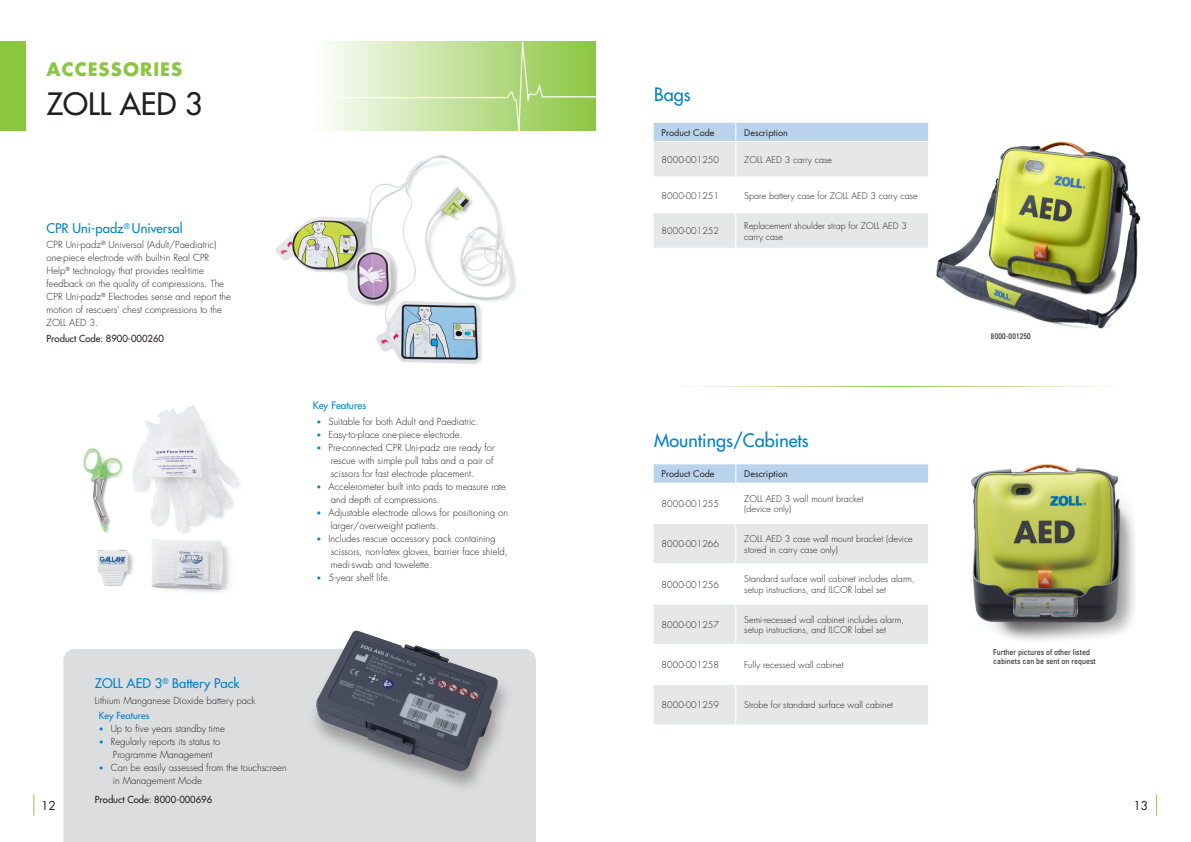
<style>
.page{position:relative;width:1191px;height:842px;background:#fff}
.page>*{position:absolute;margin:0;border:0;box-sizing:border-box;transform-origin:0 0}
.t1{font:500 30px "Futura Std";color:#231f20}
.t2{font:500 18px "Futura Std";color:#0082c8}
.t3{font:700 18px "Futura Std";letter-spacing:.06em;color:#8bc640}
.t4{font:500 13px "Futura Std";color:#0082c8}
.t5{font:12px "Futura Std";color:#231f20}
.t6{font:500 10px "Futura Std";color:#0082c8}
.t7{font:300 9.5px/13px "Futura Std";color:#231f20}
.t8{font:500 9.5px "Futura Std";color:#231f20}
.t9{font:500 9.5px "Futura Std";color:#0082c8}
.t10{font:300 9px/10.8px "Futura Std";color:#231f20}
.t11{font:9px "Futura Std";color:#231f20}
.t12{font:condensed 8px/9.6px "Univers LT Std";color:#231f20}
.t13{font:condensed 8px "Univers LT Std";letter-spacing:.02em;color:#231f20}
.s1{font-size:8px;color:#0082c8}
</style>
<div class="page">
<div style="left:63px;top:649px;width:473px;height:193px;background:#dcdddf"></div>
<div style="left:0;top:42px;width:25px;height:89px;background:#8bc640"></div>
<svg style="left:326px;top:42px;width:178px;height:89px"></svg>
<hr style="left:69px;top:97px;width:436px;height:1px;background:#fff">
<img style="left:275px;top:155px;width:241px;height:209px">
<div style="left:307px;top:631px;width:206px;height:164px;background:#231f20;opacity:.36"></div>
<img style="left:316px;top:631px;width:182px;height:140px">
<img style="left:83px;top:404px;width:157px;height:189px">
<img style="left:936px;top:141px;width:205px;height:188px">
<img style="left:970px;top:463px;width:165px;height:177px">
<svg style="left:504px;top:41px;width:424px;height:207px"></svg>
<hr style="left:652px;top:141px;width:84px;height:1px;background:#fff">
<hr style="left:652px;top:142px;width:1px;height:34px;background:#fff">
<hr style="left:736px;top:141px;width:193px;height:1px;background:#fff">
<hr style="left:735px;top:142px;width:1px;height:34px;background:#fff">
<hr style="left:652px;top:176px;width:84px;height:1px;background:#fff">
<hr style="left:652px;top:177px;width:1px;height:35px;background:#fff">
<hr style="left:736px;top:176px;width:193px;height:1px;background:#fff">
<hr style="left:735px;top:177px;width:1px;height:35px;background:#fff">
<hr style="left:652px;top:212px;width:84px;height:1px;background:#fff">
<hr style="left:652px;top:213px;width:1px;height:35px;background:#fff">
<hr style="left:736px;top:212px;width:193px;height:1px;background:#fff">
<hr style="left:735px;top:213px;width:1px;height:35px;background:#fff">
<svg style="left:653px;top:524px;width:275px;height:200px;fill:#e6e7e9"></svg>
<svg style="left:653px;top:464px;width:276px;height:19px"></svg>
<hr style="left:735px;top:524px;width:1px;height:39px;background:#fff">
<hr style="left:652px;top:563px;width:84px;height:1px;background:#fff">
<hr style="left:736px;top:563px;width:193px;height:1px;background:#fff">
<hr style="left:735px;top:564px;width:1px;height:39px;background:#fff">
<hr style="left:652px;top:603px;width:84px;height:1px;background:#fff">
<hr style="left:736px;top:603px;width:193px;height:1px;background:#fff">
<hr style="left:735px;top:604px;width:1px;height:40px;background:#fff">
<hr style="left:652px;top:644px;width:84px;height:1px;background:#fff">
<hr style="left:736px;top:644px;width:193px;height:1px;background:#fff">
<hr style="left:735px;top:645px;width:1px;height:39px;background:#fff">
<hr style="left:652px;top:684px;width:84px;height:1px;background:#fff">
<hr style="left:736px;top:684px;width:193px;height:1px;background:#fff">
<hr style="left:735px;top:685px;width:1px;height:39px;background:#fff">
<svg style="left:33px;top:795px;width:1px;height:20px"></svg>
<svg style="left:1156px;top:795px;width:1px;height:20px"></svg>
<hr style="left:665px;top:386px;width:455px;height:1px;background:#8bc640">
<p class="t3" style="left:47px;top:57px;width:137px">ACCESSORIES</p>
<p class="t1" style="left:47px;top:85px;width:157px">ZOLL AED 3</p>
<p class="t2" style="left:654px;top:83px;width:38px">Bags</p>
<p class="t4" style="left:47px;top:220px;width:137px">CPR Uni-padz<sup>®</sup> Universal</p>
<p class="t7" style="left:47px;top:239px;width:186px">CPR Uni-padz<sup>®</sup> Universal (Adult/Paediatric) one-piece electrode with built-in Real CPR Help<sup>®</sup> technology that provides real-time feedback on the quality of compressions. The CPR Uni-padz<sup>®</sup> Electrodes sense and report the motion of rescuers’ chest compressions to the ZOLL AED 3.</p>
<p class="t8" style="left:47px;top:332px;width:119px">Product Code: 8900-000260</p>
<p class="t11" style="left:661px;top:127px;width:54px">Product Code</p>
<p class="t11" style="left:744px;top:127px;width:45px">Description</p>
<p class="t10" style="left:661px;top:155px;width:59px">8000-001250</p>
<p class="t10" style="left:744px;top:155px;width:89px">ZOLL AED 3 carry case</p>
<p class="t10" style="left:661px;top:190px;width:59px">8000-001251</p>
<p class="t10" style="left:744px;top:190px;width:175px">Spare battery case for ZOLL AED 3 carry case</p>
<p class="t10" style="left:661px;top:226px;width:59px">8000-001252</p>
<p class="t10" style="left:744px;top:220px;width:164px">Replacement shoulder strap for ZOLL AED 3 carry case</p>
<p class="t13" style="left:991px;top:331px;width:41px">8000-001250</p>
<p class="t6" style="left:313px;top:399px;width:55px">Key Features</p>
<p class="t7" style="left:316px;top:415px;width:164px"><span class="s1">•</span> Suitable for both Adult and Paediatric.</p>
<p class="t7" style="left:316px;top:428px;width:148px"><span class="s1">•</span> Easy-to-place one-piece electrode.</p>
<p class="t7" style="left:331px;top:441px;width:165px;text-indent:-14px"><span class="s1">•</span> Pre-connected CPR Uni-padz are ready for rescue with simple pull tabs and a pair of scissors for fast electrode placement.</p>
<p class="t7" style="left:331px;top:480px;width:177px;text-indent:-14px"><span class="s1">•</span> Accelerometer built into pads to measure rate and depth of compressions.</p>
<p class="t7" style="left:331px;top:506px;width:179px;text-indent:-14px"><span class="s1">•</span> Adjustable electrode allows for positioning on larger/overweight patients.</p>
<p class="t7" style="left:331px;top:532px;width:179px;text-indent:-14px"><span class="s1">•</span> Includes rescue accessory pack containing scissors, non-latex gloves, barrier face shield, medi-swab and towelette.</p>
<p class="t7" style="left:316px;top:571px;width:76px"><span class="s1">•</span> 5-year shelf life.</p>
<p class="t2" style="left:654px;top:429px;width:156px">Mountings/Cabinets</p>
<p class="t11" style="left:661px;top:468px;width:54px">Product Code</p>
<p class="t11" style="left:744px;top:468px;width:45px">Description</p>
<p class="t10" style="left:661px;top:499px;width:59px">8000-001255</p>
<p class="t10" style="left:744px;top:493px;width:120px">ZOLL AED 3 wall mount bracket (device only)</p>
<p class="t10" style="left:661px;top:539px;width:59px">8000-001266</p>
<p class="t10" style="left:744px;top:533px;width:170px">ZOLL AED 3 case wall mount bracket (device stored in carry case only)</p>
<p class="t10" style="left:661px;top:579px;width:59px">8000-001256</p>
<p class="t10" style="left:744px;top:574px;width:172px">Standard surface wall cabinet includes alarm, setup instructions, and ILCOR label set</p>
<p class="t10" style="left:661px;top:619px;width:59px">8000-001257</p>
<p class="t10" style="left:744px;top:614px;width:161px">Semi-recessed wall cabinet includes alarm, setup instructions, and ILCOR label set</p>
<p class="t10" style="left:661px;top:660px;width:59px">8000-001258</p>
<p class="t10" style="left:744px;top:660px;width:101px">Fully recessed wall cabinet</p>
<p class="t10" style="left:661px;top:700px;width:59px">8000-001259</p>
<p class="t10" style="left:744px;top:700px;width:150px">Strobe for standard surface wall cabinet</p>
<p class="t12" style="left:993px;top:647px;width:104px">Further pictures of other listed cabinets can be sent on request</p>
<p class="t4" style="left:95px;top:675px;width:146px">ZOLL AED 3<sup>®</sup> Battery Pack</p>
<p class="t7" style="left:95px;top:694px;width:162px">Lithium Manganese Dioxide battery pack</p>
<p class="t9" style="left:99px;top:709px;width:52px">Key Features</p>
<p class="t7" style="left:99px;top:722px;width:128px"><span class="s1">•</span> Up to five years standby time</p>
<p class="t7" style="left:113px;top:735px;width:109px;text-indent:-14px"><span class="s1">•</span> Regularly reports its status to<br>Programme Management</p>
<p class="t7" style="left:113px;top:761px;width:175px;text-indent:-14px"><span class="s1">•</span> Can be easily assessed from the touchscreen in Management Mode</p>
<p class="t8" style="left:95px;top:793px;width:119px">Product Code: 8000-000696</p>
<p class="t5" style="left:41px;top:798px;width:16px">12</p>
<p class="t5" style="left:1133px;top:798px;width:16px">13</p>
</div>
